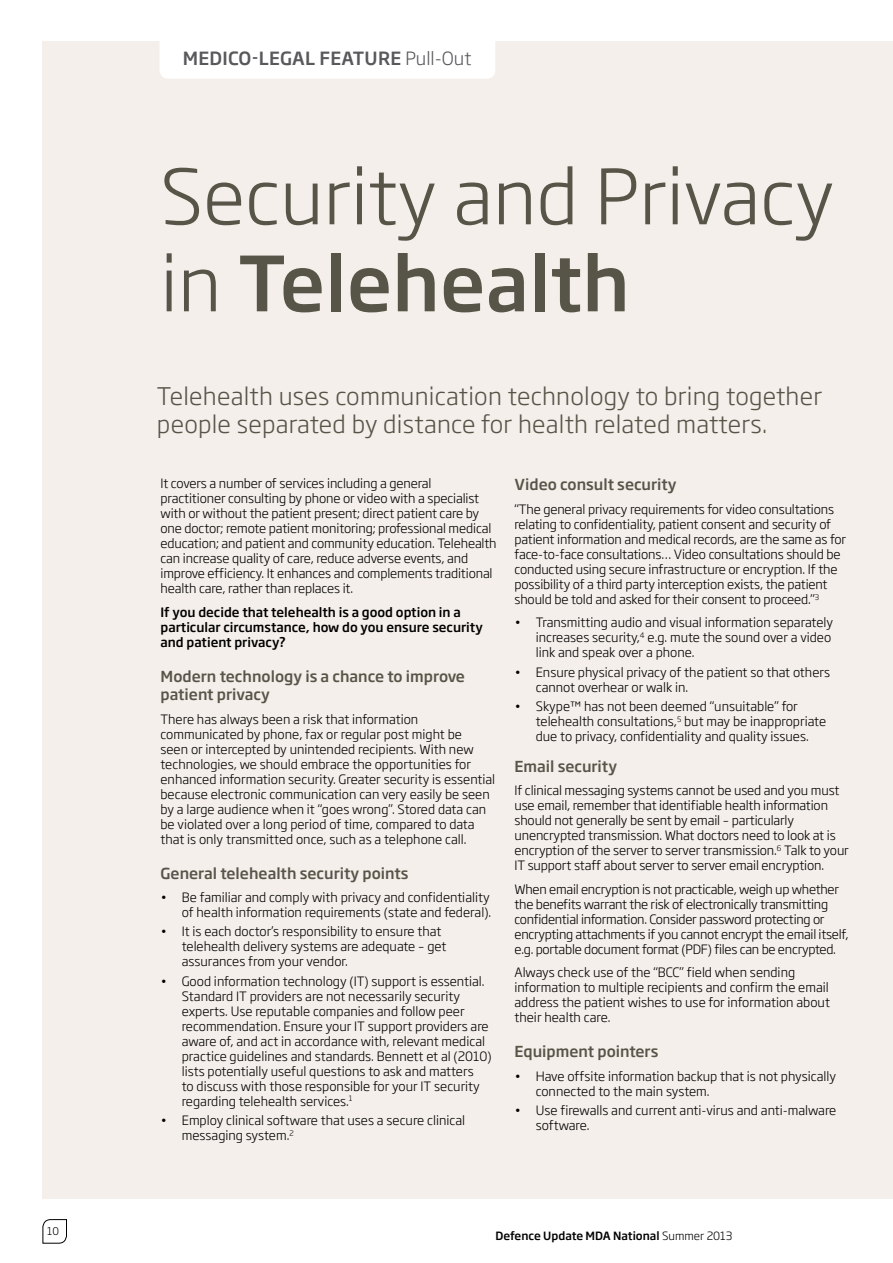
<style>
.page{position:relative;width:893px;height:1263px;background:#fff}
.page>*{position:absolute;margin:0;border:0;box-sizing:border-box;transform-origin:0 0}
.t1{font:300 75px/87px "Soho Gothic Std";color:#575448}
.t2{font:300 24px/28.8px "Soho Gothic Std";letter-spacing:.01em;color:#575448}
.t3{font:500 18px "Soho Gothic Std";letter-spacing:.015em;color:#58595b}
.t4{font:500 15px/18px "Soho Gothic Std";color:#575448}
.t5{font:300 12.75px/15px "Soho Gothic Std";letter-spacing:-.01em;color:#000}
.t6{font:500 12.75px/15px "Soho Gothic Std";color:#000}
.t7{font:500 11.25px "Soho Gothic Std";color:#000}
.t8{font:300 10.5px "Soho Gothic Std";color:#000}
.s1{font-weight:300}
.s2{font-weight:500}
</style>
<div class="page">
<div style="left:43px;top:42px;width:850px;height:1157px;background:#f4efea"></div>
<div style="left:160px;top:11px;width:335px;height:68px;background:#fff;border-radius:9px"></div>
<svg style="left:42px;top:1219px;width:25px;height:25px"></svg>
<p class="t8" style="left:47px;top:1224px;width:13px">10</p>
<h3 class="t3" style="left:183px;top:46px;width:290px">MEDICO-LEGAL FEATURE <span class="s1">Pull-Out</span></h3>
<h1 class="t1" style="left:160px;top:154px;width:675px">Security and Privacy in <span class="s2">Telehealth</span></h1>
<h2 class="t2" style="left:157px;top:382px;width:667px">Telehealth uses communication technology to bring together people separated by distance for health related matters.</h2>
<p class="t5" style="left:161px;top:476px;width:338px">It covers a number of services including a general practitioner consulting by phone or video with a specialist with or without the patient present; direct patient care by one doctor; remote patient monitoring; professional medical education; and patient and community education. Telehealth can increase quality of care, reduce adverse events, and improve efficiency. It enhances and complements traditional health care, rather than replaces it.</p>
<p class="t6" style="left:161px;top:605px;width:324px">If you decide that telehealth is a good option in a particular circumstance, how do you ensure security and patient privacy?</p>
<p class="t4" style="left:161px;top:668px;width:306px">Modern technology is a chance to improve patient privacy</p>
<p class="t5" style="left:161px;top:711px;width:336px">There has always been a risk that information communicated by phone, fax or regular post might be<br>seen or intercepted by unintended recipients. With new technologies, we should embrace the opportunities for enhanced information security. Greater security is essential because electronic communication can very easily be seen by a large audience when it “goes wrong”. Stored data can be violated over a long period of time, compared to data that is only transmitted once, such as a telephone call.</p>
<p class="t4" style="left:161px;top:864px;width:249px">General telehealth security points</p>
<p class="t5" style="left:161px;top:890px;width:332px;text-align:right">• Be familiar and comply with privacy and confidentiality of health information requirements (state and federal).</p>
<p class="t5" style="left:182px;top:924px;width:266px;text-indent:-21px">• It is each doctor’s responsibility to ensure that telehealth delivery systems are adequate – get assurances from your vendor.</p>
<p class="t5" style="left:182px;top:973px;width:312px;text-indent:-21px">• Good information technology (IT) support is essential.<br>Standard IT providers are not necessarily security experts. Use reputable companies and follow peer recommendation. Ensure your IT support providers are aware of, and act in accordance with, relevant medical practice guidelines and standards. Bennett et al (2010) lists potentially useful questions to ask and matters<br>to discuss with those responsible for your IT security regarding telehealth services.<sup>1</sup></p>
<p class="t5" style="left:182px;top:1113px;width:285px;text-indent:-21px">• Employ clinical software that uses a secure clinical messaging system.<sup>2</sup></p>
<p class="t4" style="left:514px;top:476px;width:164px">Video consult security</p>
<p class="t5" style="left:514px;top:502px;width:333px">“The general privacy requirements for video consultations relating to confidentiality, patient consent and security of patient information and medical records, are the same as for face-to-face consultations… Video consultations should be conducted using secure infrastructure or encryption. If the possibility of a third party interception exists, the patient should be told and asked for their consent to proceed.”<sup>3</sup></p>
<p class="t5" style="left:536px;top:615px;width:299px;text-indent:-21px">• Transmitting audio and visual information separately increases security,<sup>4</sup> e.g. mute the sound over a video link and speak over a phone.</p>
<p class="t5" style="left:536px;top:665px;width:296px;text-indent:-21px">• Ensure physical privacy of the patient so that others cannot overhear or walk in.</p>
<p class="t5" style="left:536px;top:699px;width:292px;text-indent:-21px">• Skype™ has not been deemed “unsuitable” for telehealth consultations,<sup>5</sup> but may be inappropriate due to privacy, confidentiality and quality issues.</p>
<p class="t4" style="left:514px;top:757px;width:104px">Email security</p>
<p class="t5" style="left:514px;top:783px;width:336px">If clinical messaging systems cannot be used and you must use email, remember that identifiable health information should not generally be sent by email – particularly unencrypted transmission. What doctors need to look at is encryption of the server to server transmission.<sup>6</sup> Talk to your IT support staff about server to server email encryption.</p>
<p class="t5" style="left:514px;top:882px;width:335px">When email encryption is not practicable, weigh up whether the benefits warrant the risk of electronically transmitting confidential information. Consider password protecting or encrypting attachments if you cannot encrypt the email itself, e.g. portable document format (PDF) files can be encrypted.</p>
<p class="t5" style="left:514px;top:965px;width:317px">Always check use of the “BCC” field when sending information to multiple recipients and confirm the email address the patient wishes to use for information about their health care.</p>
<p class="t4" style="left:514px;top:1043px;width:145px">Equipment pointers</p>
<p class="t5" style="left:536px;top:1069px;width:302px;text-indent:-21px">• Have offsite information backup that is not physically connected to the main system.</p>
<p class="t5" style="left:536px;top:1103px;width:302px;text-indent:-21px">• Use firewalls and current anti-virus and anti-malware software.</p>
<p class="t7" style="left:495px;top:1228px;width:238px">Defence Update MDA National <span class="s1">Summer 2013</span></p>
</div>
